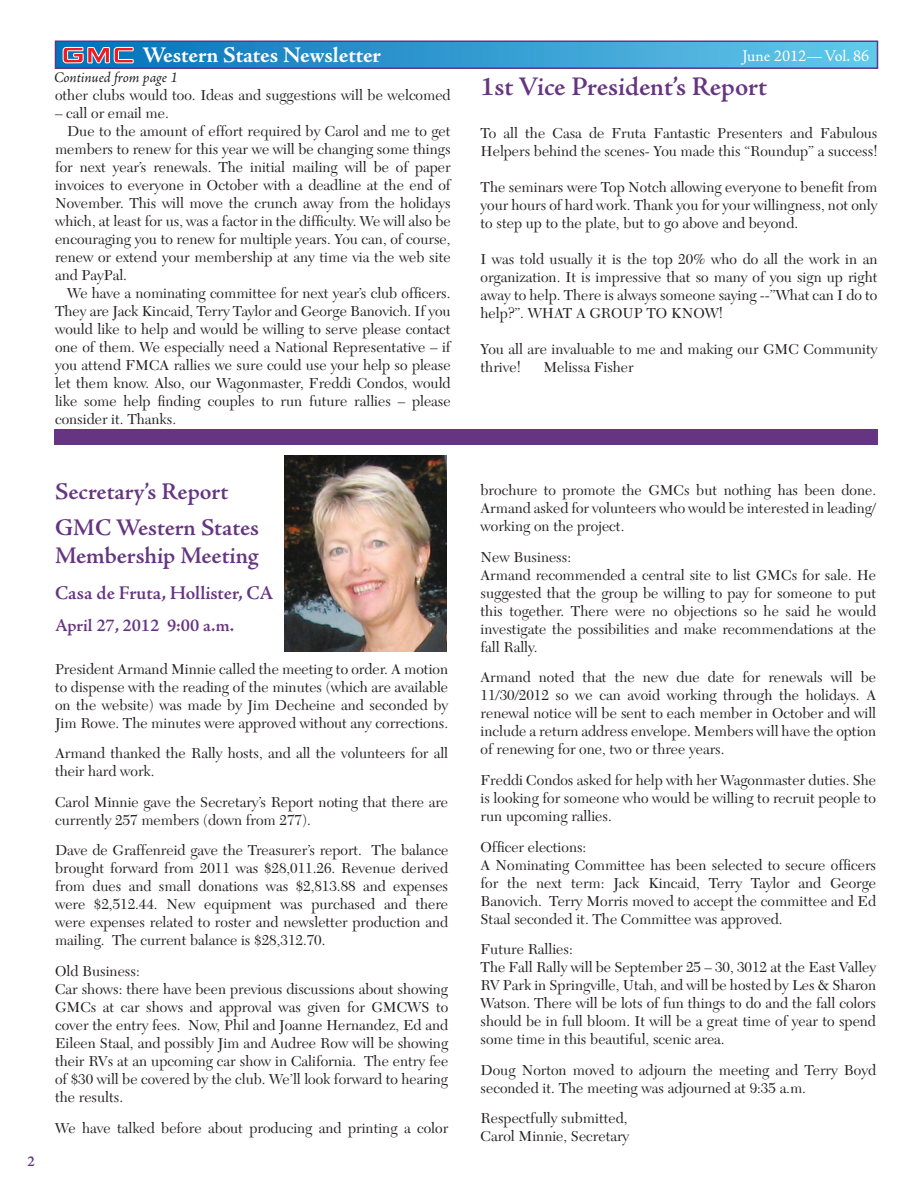
<style>
.page{position:relative;width:918px;height:1188px;background:#fff}
.page>*{position:absolute;margin:0;border:0;box-sizing:border-box;transform-origin:0 0}
.t1{font:600 27px "Adobe Jenson Pro";letter-spacing:-.005em;color:#663582}
.t2{font:600 24px/35.5px "Adobe Jenson Pro";letter-spacing:-.005em;color:#663582}
.t3{font:700 22.5px "Adobe Jenson Pro";letter-spacing:-.005em;color:#fff}
.t4{font:600 19.5px "Adobe Jenson Pro";letter-spacing:-.005em;color:#663582}
.t5{font:600 18px "Adobe Jenson Pro";color:#663582}
.t6{font:16.5px "Adobe Jenson Pro";color:#fff}
.t7{font:15px/18px "New Caledonia";color:#231f20}
.t8{font:italic 15px "Adobe Jenson Pro";letter-spacing:-.005em;color:#231f20}
.t9{font:600 15px "Adobe Jenson Pro";color:#663582}
</style>
<div class="page">
<div style="left:56px;top:41px;width:822px;height:27px;background:linear-gradient(to right,#0270b9,#63c7ea)"></div>
<div style="left:55px;top:40px;width:823px;height:29px;border:2px solid #663582"></div>
<svg style="left:61px;top:43px;width:74px;height:22px;background:#7579a0"></svg>
<img style="left:284px;top:456px;width:163px;height:195px">
<div style="left:54px;top:429px;width:824px;height:15px;background:#663582"></div>
<h3 class="t3" style="left:142px;top:42px;width:240px">Western States Newsletter</h3>
<p class="t6" style="left:743px;top:46px;width:128px">June 2012—Vol. 86</p>
<p class="t8" style="left:54px;top:69px;width:125px">Continued from page 1</p>
<p class="t7" style="left:55px;top:86px;width:397px">other clubs would too. Ideas and suggestions will be welcomed</p>
<p class="t7" style="left:55px;top:104px;width:115px">– call or email me.</p>
<p class="t7" style="left:67px;top:122px;width:385px">Due to the amount of effort required by Carol and me to get</p>
<p class="t7" style="left:55px;top:140px;width:397px">members to renew for this year we will be changing some things</p>
<p class="t7" style="left:55px;top:158px;width:397px">for next year’s renewals. The initial mailing will be of paper</p>
<p class="t7" style="left:55px;top:176px;width:397px">invoices to everyone in October with a deadline at the end of</p>
<p class="t7" style="left:55px;top:194px;width:397px">November. This will move the crunch away from the holidays</p>
<p class="t7" style="left:55px;top:212px;width:397px">which, at least for us, was a factor in the difficulty. We will also be</p>
<p class="t7" style="left:55px;top:230px;width:397px">encouraging you to renew for multiple years. You can, of course,</p>
<p class="t7" style="left:55px;top:248px;width:397px">renew or extend your membership at any time via the web site</p>
<p class="t7" style="left:55px;top:266px;width:73px">and PayPal.</p>
<p class="t7" style="left:67px;top:284px;width:385px">We have a nominating committee for next year’s club officers.</p>
<p class="t7" style="left:55px;top:302px;width:397px">They are Jack Kincaid, Terry Taylor and George Banovich. If you</p>
<p class="t7" style="left:55px;top:320px;width:397px">would like to help and would be willing to serve please contact</p>
<p class="t7" style="left:55px;top:338px;width:397px">one of them. We especially need a National Representative – if</p>
<p class="t7" style="left:55px;top:356px;width:397px">you attend FMCA rallies we sure could use your help so please</p>
<p class="t7" style="left:55px;top:374px;width:397px">let them know. Also, our Wagonmaster, Freddi Condos, would</p>
<p class="t7" style="left:55px;top:392px;width:397px">like some help finding couples to run future rallies – please</p>
<p class="t7" style="left:55px;top:410px;width:123px">consider it. Thanks.</p>
<h1 class="t1" style="left:481px;top:71px;width:288px">1st Vice President’s Report</h1>
<p class="t7" style="left:481px;top:124px;width:398px">To all the Casa de Fruta Fantastic Presenters and Fabulous<br>Helpers behind the scenes- You made this “Roundup” a success!</p>
<p class="t7" style="left:481px;top:178px;width:398px;text-align:justify">The seminars were Top Notch allowing everyone to benefit from your hours of hard work. Thank you for your willingness, not only to step up to the plate, but to go above and beyond.</p>
<p class="t7" style="left:481px;top:250px;width:398px;text-align:justify">I was told usually it is the top 20% who do all the work in an organization. It is impressive that so many of you sign up right away to help. There is always someone saying --”What can I do to help?”. WHAT A GROUP TO KNOW!</p>
<p class="t7" style="left:481px;top:340px;width:398px">You all are invaluable to me and making our GMC Community thrive!</p>
<p class="t7" style="left:543px;top:358px;width:92px">Melissa Fisher</p>
<p class="t9" style="left:27px;top:1153px;width:9px">2</p>
<h2 class="t2" style="left:55px;top:474px;width:205px">Secretary’s Report<br>GMC Western States</h2>
<h2 class="t2" style="left:55px;top:538px;width:205px">Membership Meeting</h2>
<h3 class="t4" style="left:55px;top:582px;width:220px">Casa de Fruta, Hollister, CA</h3>
<p class="t5" style="left:55px;top:615px;width:181px">April 27, 2012 9:00 a.m.</p>
<p class="t7" style="left:55px;top:660px;width:395px;text-align:justify">President Armand Minnie called the meeting to order. A motion to dispense with the reading of the minutes (which are available on the website) was made by Jim Decheine and seconded by Jim Rowe. The minutes were approved without any corrections.</p>
<p class="t7" style="left:55px;top:745px;width:395px">Armand thanked the Rally hosts, and all the volunteers for all their hard work.</p>
<p class="t7" style="left:55px;top:793px;width:395px">Carol Minnie gave the Secretary’s Report noting that there are currently 257 members (down from 277).</p>
<p class="t7" style="left:55px;top:842px;width:395px;text-align:justify">Dave de Graffenreid gave the Treasurer’s report. The balance brought forward from 2011 was $28,011.26. Revenue derived from dues and small donations was $2,813.88 and expenses were $2,512.44. New equipment was purchased and there were expenses related to roster and newsletter production and mailing. The current balance is $28,312.70.</p>
<p class="t7" style="left:55px;top:962px;width:395px">Old Business:<br>Car shows: there have been previous discussions about showing GMCs at car shows and approval was given for GMCWS to cover the entry fees. Now, Phil and Joanne Hernandez, Ed and Eileen Staal, and possibly Jim and Audree Row will be showing their RVs at an upcoming car show in California. The entry fee of $30 will be covered by the club. We’ll look forward to hearing the results.</p>
<p class="t7" style="left:55px;top:1119px;width:395px">We have talked before about producing and printing a color</p>
<p class="t7" style="left:481px;top:482px;width:397px;text-align:justify">brochure to promote the GMCs but nothing has been done.<br>Armand asked for volunteers who would be interested in leading/ working on the project.</p>
<p class="t7" style="left:481px;top:548px;width:397px">New Business:<br>Armand recommended a central site to list GMCs for sale. He suggested that the group be willing to pay for someone to put this together. There were no objections so he said he would investigate the possibilities and make recommendations at the fall Rally.</p>
<p class="t7" style="left:481px;top:669px;width:397px;text-align:justify">Armand noted that the new due date for renewals will be 11/30/2012 so we can avoid working through the holidays. A renewal notice will be sent to each member in October and will include a return address envelope. Members will have the option of renewing for one, two or three years.</p>
<p class="t7" style="left:481px;top:771px;width:397px;text-align:justify">Freddi Condos asked for help with her Wagonmaster duties. She is looking for someone who would be willing to recruit people to run upcoming rallies.</p>
<p class="t7" style="left:481px;top:838px;width:397px">Officer elections:<br>A Nominating Committee has been selected to secure officers for the next term: Jack Kincaid, Terry Taylor and George Banovich. Terry Morris moved to accept the committee and Ed Staal seconded it. The Committee was approved.</p>
<p class="t7" style="left:481px;top:941px;width:397px">Future Rallies:<br>The Fall Rally will be September 25 – 30, 3012 at the East Valley RV Park in Springville, Utah, and will be hosted by Les &amp; Sharon Watson. There will be lots of fun things to do and the fall colors should be in full bloom. It will be a great time of year to spend some time in this beautiful, scenic area.</p>
<p class="t7" style="left:481px;top:1061px;width:397px">Doug Norton moved to adjourn the meeting and Terry Boyd seconded it. The meeting was adjourned at 9:35 a.m.</p>
<p class="t7" style="left:481px;top:1110px;width:150px">Respectfully submitted,<br>Carol Minnie, Secretary</p>
</div>
